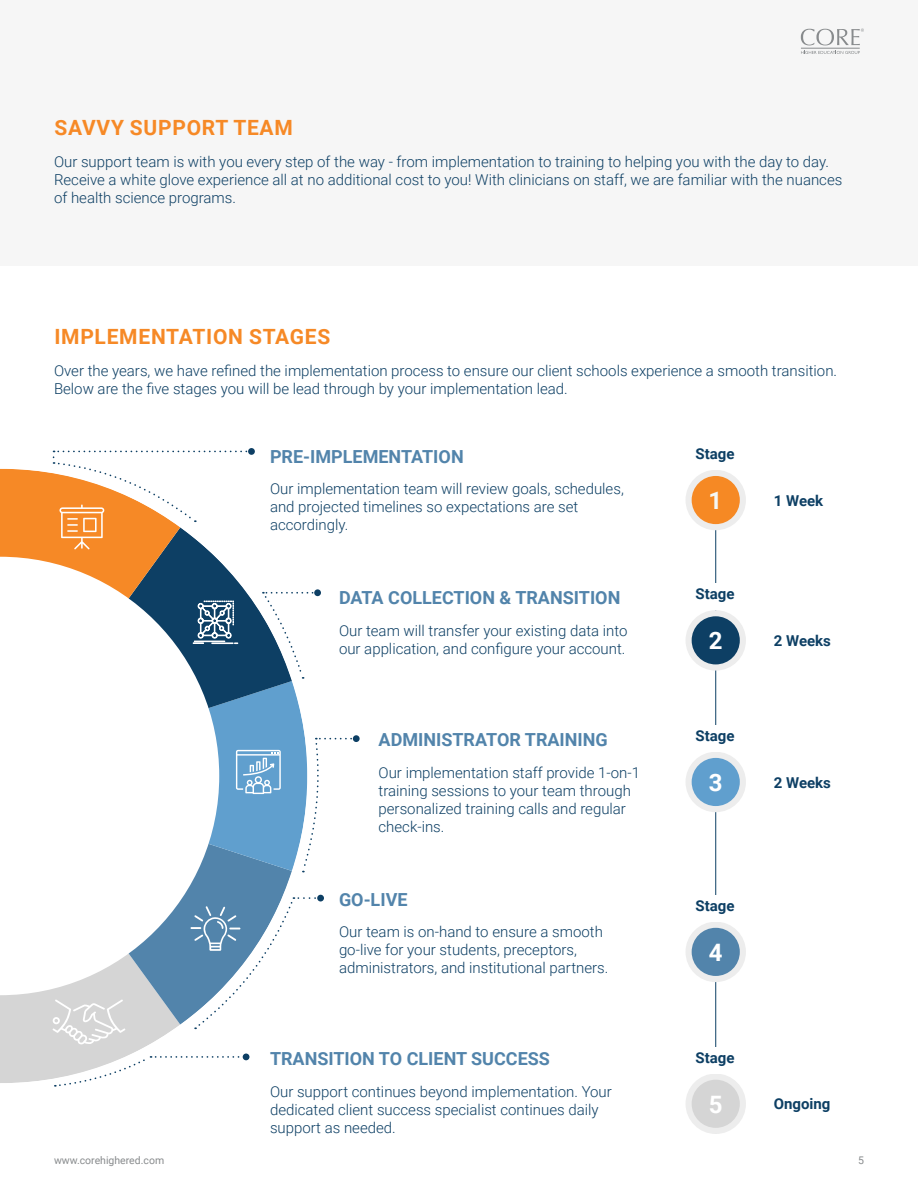
<style>
.page{position:relative;width:918px;height:1188px;background:#fff}
.page>*{position:absolute;margin:0;border:0;box-sizing:border-box;transform-origin:0 0}
.t1{font:700 24.15px "Roboto";color:#f4f7f6}
.t2{font:700 24px "Roboto";color:#fff}
.t3{font:700 21px "Roboto";letter-spacing:.035em;color:#f68926}
.t4{font:700 18px "Roboto";color:#5284ab}
.t5{font:300 15px/18px "Roboto";color:#0d3f64}
.t6{font:700 15px "Roboto";color:#0d3f64}
.t7{font:10.5px "Roboto";color:#888b8d}
</style>
<div class="page">
<div style="left:0;top:0;width:918px;height:266px;background:#f6f6f6"></div>
<hr style="left:801px;top:48px;width:59px;height:1px;background:#888b8d">
<svg style="left:801px;top:29px;width:63px;height:16px"></svg>
<svg style="left:801px;top:51px;width:59px;height:3px"></svg>
<svg style="left:0;top:1025px;width:179px;height:58px;fill:#d5d5d5"></svg>
<svg style="left:0;top:871px;width:292px;height:154px"></svg>
<svg style="left:197px;top:682px;width:108px;height:189px;fill:#609fce"></svg>
<svg style="left:180px;top:549px;width:112px;height:227px"></svg>
<svg style="left:0;top:469px;width:180px;height:182px"></svg>
<svg style="left:193px;top:600px;width:45px;height:44px"></svg>
<svg style="left:236px;top:750px;width:45px;height:44px"></svg>
<svg style="left:52px;top:1000px;width:74px;height:45px"></svg>
<svg style="left:191px;top:897px;width:124px;height:132px"></svg>
<div style="left:317px;top:895px;width:7px;height:6px;background:#0d3f64;border-radius:50%"></div>
<svg style="left:302px;top:738px;width:53px;height:134px"></svg>
<div style="left:353px;top:735px;width:7px;height:7px;background:#0d3f64;border-radius:50%"></div>
<svg style="left:263px;top:592px;width:56px;height:87px"></svg>
<div style="left:314px;top:589px;width:7px;height:7px;background:#0d3f64;border-radius:50%"></div>
<svg style="left:53px;top:451px;width:197px;height:98px"></svg>
<div style="left:248px;top:448px;width:7px;height:7px;background:#0d3f64;border-radius:50%"></div>
<svg style="left:55px;top:1054px;width:194px;height:33px"></svg>
<hr style="left:715px;top:470px;width:1px;height:664px;background:#0d3f64">
<div style="left:686px;top:470px;width:60px;height:60px;background:#ededed;border-radius:50%"></div>
<div style="left:692px;top:476px;width:48px;height:48px;background:#f68924;border-radius:50%"></div>
<div style="left:686px;top:610px;width:60px;height:61px;background:#ededed;border-radius:50%"></div>
<div style="left:692px;top:616px;width:48px;height:48px;background:#0d3f64;border-radius:50%"></div>
<div style="left:686px;top:752px;width:60px;height:60px;background:#ededed;border-radius:50%"></div>
<div style="left:692px;top:758px;width:48px;height:48px;background:#609fce;border-radius:50%"></div>
<div style="left:686px;top:922px;width:60px;height:60px;background:#ededed;border-radius:50%"></div>
<div style="left:692px;top:928px;width:48px;height:48px;background:#5284ab;border-radius:50%"></div>
<div style="left:686px;top:1074px;width:60px;height:60px;background:#ededed;border-radius:50%"></div>
<div style="left:692px;top:1080px;width:48px;height:48px;background:#d5d5d5;border-radius:50%"></div>
<div style="left:688px;top:583px;width:55px;height:27px;background:#fff"></div>
<div style="left:688px;top:725px;width:55px;height:27px;background:#fff"></div>
<div style="left:688px;top:895px;width:55px;height:27px;background:#fff"></div>
<div style="left:688px;top:1047px;width:55px;height:27px;background:#fff"></div>
<h3 class="t3" style="left:54px;top:113px;width:240px">SAVVY SUPPORT TEAM</h3>
<p class="t5" style="left:54px;top:152px;width:790px">Our support team is with you every step of the way - from implementation to training to helping you with the day to day.<br>Receive a white glove experience all at no additional cost to you! With clinicians on staff, we are familiar with the nuances of health science programs.</p>
<h3 class="t3" style="left:54px;top:322px;width:277px">IMPLEMENTATION STAGES</h3>
<p class="t5" style="left:54px;top:361px;width:785px">Over the years, we have refined the implementation process to ensure our client schools experience a smooth transition.<br>Below are the five stages you will be lead through by your implementation lead.</p>
<p class="t4" style="left:270px;top:444px;width:195px">PRE-IMPLEMENTATION</p>
<p class="t5" style="left:270px;top:479px;width:355px">Our implementation team will review goals, schedules, and projected timelines so expectations are set accordingly.</p>
<p class="t4" style="left:339px;top:585px;width:283px">DATA COLLECTION &amp; TRANSITION</p>
<p class="t5" style="left:339px;top:621px;width:290px">Our team will transfer your existing data into our application, and configure your account.</p>
<p class="t4" style="left:379px;top:727px;width:231px">ADMINISTRATOR TRAINING</p>
<p class="t5" style="left:379px;top:763px;width:263px">Our implementation staff provide 1-on-1 training sessions to your team through personalized training calls and regular check-ins.</p>
<p class="t4" style="left:339px;top:887px;width:70px">GO-LIVE</p>
<p class="t5" style="left:339px;top:922px;width:271px">Our team is on-hand to ensure a smooth go-live for your students, preceptors, administrators, and institutional partners.</p>
<p class="t4" style="left:270px;top:1046px;width:281px">TRANSITION TO CLIENT SUCCESS</p>
<p class="t5" style="left:270px;top:1082px;width:343px">Our support continues beyond implementation. Your dedicated client success specialist continues daily support as needed.</p>
<p class="t6" style="left:696px;top:443px;width:41px">Stage</p>
<h1 class="t1" style="left:709px;top:483px;width:15px">1</h1>
<p class="t6" style="left:696px;top:583px;width:41px">Stage</p>
<h2 class="t2" style="left:709px;top:624px;width:15px">2</h2>
<p class="t6" style="left:696px;top:725px;width:41px">Stage</p>
<h2 class="t2" style="left:709px;top:766px;width:15px">3</h2>
<p class="t6" style="left:774px;top:490px;width:51px">1 Week</p>
<p class="t6" style="left:774px;top:630px;width:59px">2 Weeks</p>
<p class="t6" style="left:774px;top:772px;width:59px">2 Weeks</p>
<p class="t6" style="left:696px;top:895px;width:41px">Stage</p>
<h2 class="t2" style="left:709px;top:936px;width:15px">4</h2>
<p class="t6" style="left:696px;top:1047px;width:41px">Stage</p>
<h2 class="t2" style="left:709px;top:1087px;width:15px">5</h2>
<p class="t6" style="left:774px;top:1094px;width:58px">Ongoing</p>
<p class="t7" style="left:54px;top:1153px;width:112px">www.corehighered.com</p>
<p class="t7" style="left:858px;top:1153px;width:7px">5</p>
</div>
